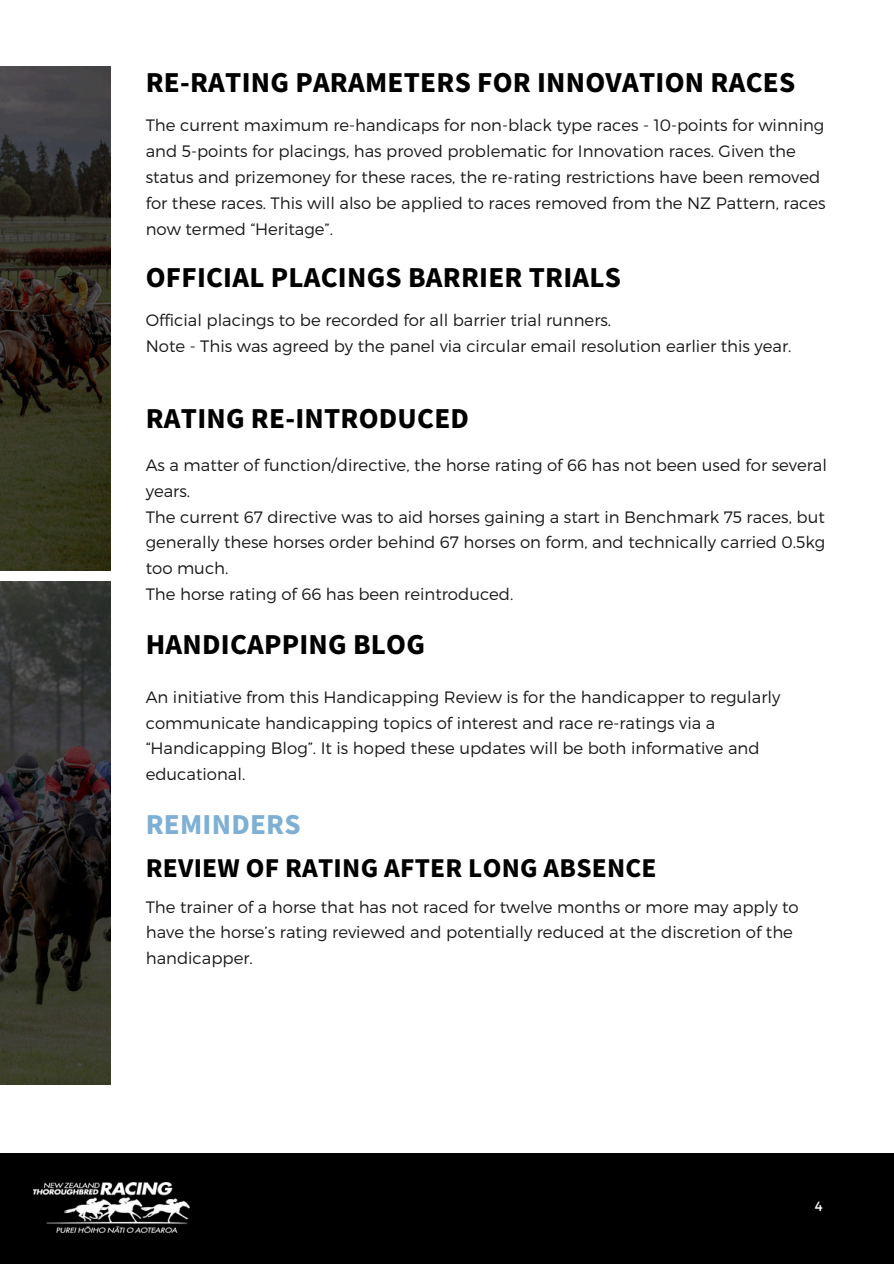
<style>
.page{position:relative;width:894px;height:1264px;background:#fff}
.page>*{position:absolute;margin:0;border:0;box-sizing:border-box;transform-origin:0 0}
.t1{font:900 25.35px "Noto Sans JP";letter-spacing:.01em;color:#000}
.t2{font:900 25.35px "Noto Sans JP";letter-spacing:.01em;color:#7eafd4}
.t3{font:900 23.85px "Noto Sans JP";letter-spacing:.01em;color:#000}
.t4{font:300 16.5px/25.8px "Montserrat";color:#191919}
.t5{font:13.2px "Montserrat";color:#fff}
</style>
<div class="page">
<img style="left:0;top:67px;width:111px;height:503px">
<img style="left:0;top:581px;width:111px;height:503px">
<div style="left:0;top:1153px;width:893px;height:110px;background:#000"></div>
<img style="left:34px;top:1182px;width:155px;height:50px">
<h1 class="t1" style="left:146px;top:62px;width:651px">RE-RATING PARAMETERS FOR INNOVATION RACES</h1>
<p class="t4" style="left:146px;top:112px;width:681px">The current maximum re-handicaps for non-black type races - 10-points for winning and 5-points for placings, has proved problematic for Innovation races. Given the status and prizemoney for these races, the re-rating restrictions have been removed for these races. This will also be applied to races removed from the NZ Pattern, races now termed “Heritage”.</p>
<p class="t1" style="left:146px;top:257px;width:477px">OFFICIAL PLACINGS BARRIER TRIALS</p>
<h1 class="t4" style="left:146px;top:306px;width:467px">Official placings to be recorded for all barrier trial runners.</h1>
<p class="t4" style="left:146px;top:332px;width:647px">Note - This was agreed by the panel via circular email resolution earlier this year.</p>
<p class="t1" style="left:146px;top:398px;width:325px">RATING RE-INTRODUCED</p>
<p class="t4" style="left:146px;top:451px;width:682px">As a matter of function/directive, the horse rating of 66 has not been used for several years.</p>
<h1 class="t4" style="left:146px;top:503px;width:681px;text-align:justify">The current 67 directive was to aid horses gaining a start in Benchmark 75 races, but generally these horses order behind 67 horses on form, and technically carried 0.5kg too much.</h1>
<p class="t4" style="left:146px;top:580px;width:369px">The horse rating of 66 has been reintroduced.</p>
<h1 class="t1" style="left:146px;top:624px;width:281px">HANDICAPPING BLOG</h1>
<h1 class="t4" style="left:146px;top:683px;width:636px">An initiative from this Handicapping Review is for the handicapper to regularly communicate handicapping topics of interest and race re-ratings via a “Handicapping Blog”. It is hoped these updates will be both informative and educational.</h1>
<p class="t2" style="left:146px;top:804px;width:156px">REMINDERS</p>
<p class="t3" style="left:146px;top:849px;width:512px">REVIEW OF RATING AFTER LONG ABSENCE</p>
<p class="t4" style="left:146px;top:892px;width:654px">The trainer of a horse that has not raced for twelve months or more may apply to have the horse’s rating reviewed and potentially reduced at the discretion of the handicapper.</p>
<p class="t5" style="left:814px;top:1197px;width:9px">4</p>
</div>
